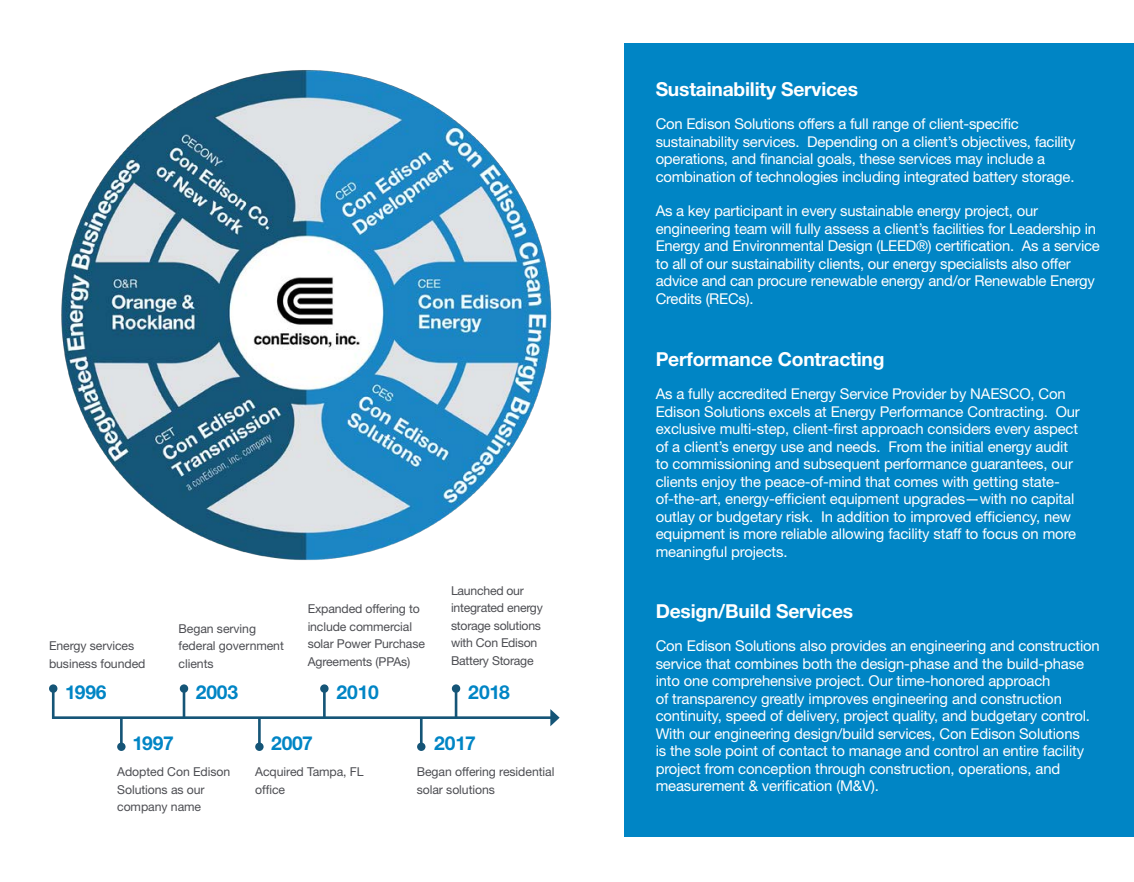
<style>
.page{position:relative;width:1134px;height:882px;background:#fff}
.page>*{position:absolute;margin:0;border:0;box-sizing:border-box;transform-origin:0 0}
.t1{font:700 19.25px "Helvetica Neue LT Pro";letter-spacing:-.01em;color:#fff}
.t2{font:700 19.25px "Helvetica Neue LT Pro";letter-spacing:-.01em;color:#0085c5}
.t3{font:14.88px/17.5px "Helvetica Neue LT Pro";letter-spacing:-.01em;color:#fff}
.t4{font:12.25px/17.5px "Helvetica Neue LT Pro";letter-spacing:-.005em;color:#4d4e53}
</style>
<div class="page">
<div style="left:625px;top:43px;width:509px;height:794px;background:#0085c5"></div>
<img style="left:61px;top:70px;width:491px;height:490px">
<hr style="left:53px;top:716px;width:499px;height:3px;background:#155577">
<svg style="left:550px;top:709px;width:10px;height:17px"></svg>
<hr style="left:120px;top:718px;width:3px;height:29px;background:#155577">
<div style="left:117px;top:743px;width:9px;height:8px;background:#155577;border-radius:50%"></div>
<hr style="left:52px;top:689px;width:3px;height:30px;background:#155577">
<div style="left:49px;top:684px;width:8px;height:9px;background:#155577;border-radius:50%"></div>
<hr style="left:258px;top:718px;width:3px;height:29px;background:#155577">
<div style="left:255px;top:743px;width:9px;height:8px;background:#155577;border-radius:50%"></div>
<hr style="left:183px;top:689px;width:2px;height:29px;background:#155577">
<div style="left:180px;top:684px;width:8px;height:9px;background:#155577;border-radius:50%"></div>
<hr style="left:323px;top:689px;width:3px;height:29px;background:#155577">
<div style="left:320px;top:684px;width:9px;height:9px;background:#155577;border-radius:50%"></div>
<hr style="left:420px;top:718px;width:3px;height:29px;background:#155577">
<div style="left:417px;top:743px;width:8px;height:8px;background:#155577;border-radius:50%"></div>
<hr style="left:455px;top:689px;width:2px;height:29px;background:#155577">
<div style="left:452px;top:684px;width:8px;height:9px;background:#155577;border-radius:50%"></div>
<p class="t4" style="left:49px;top:637px;width:98px">Energy services business founded</p>
<p class="t4" style="left:179px;top:620px;width:107px">Began serving federal government clients</p>
<p class="t4" style="left:308px;top:600px;width:119px">Expanded offering to include commercial solar Power Purchase<br>Agreements (PPAs)</p>
<p class="t4" style="left:451px;top:581px;width:93px">Launched our integrated energy storage solutions with Con Edison<br>Battery Storage</p>
<p class="t2" style="left:65px;top:680px;width:43px">1996</p>
<p class="t2" style="left:196px;top:680px;width:44px">2003</p>
<p class="t2" style="left:336px;top:680px;width:44px">2010</p>
<p class="t2" style="left:468px;top:680px;width:43px">2018</p>
<p class="t2" style="left:133px;top:731px;width:43px">1997</p>
<p class="t2" style="left:271px;top:731px;width:43px">2007</p>
<p class="t2" style="left:434px;top:731px;width:43px">2017</p>
<p class="t4" style="left:117px;top:763px;width:115px">Adopted Con Edison<br>Solutions as our company name</p>
<p class="t4" style="left:255px;top:763px;width:110px">Acquired Tampa, FL office</p>
<p class="t4" style="left:417px;top:763px;width:139px">Began offering residential solar solutions</p>
<p class="t1" style="left:656px;top:77px;width:204px">Sustainability Services</p>
<p class="t3" style="left:656px;top:115px;width:421px">Con Edison Solutions offers a full range of client-specific sustainability services. Depending on a client’s objectives, facility operations, and financial goals, these services may include a combination of technologies including integrated battery storage.</p>
<p class="t3" style="left:656px;top:202px;width:446px">As a key participant in every sustainable energy project, our engineering team will fully assess a client’s facilities for Leadership in Energy and Environmental Design (LEED®) certification. As a service to all of our sustainability clients, our energy specialists also offer advice and can procure renewable energy and/or Renewable Energy Credits (RECs).</p>
<p class="t1" style="left:656px;top:347px;width:230px">Performance Contracting</p>
<p class="t3" style="left:656px;top:385px;width:426px">As a fully accredited Energy Service Provider by NAESCO, Con Edison Solutions excels at Energy Performance Contracting. Our exclusive multi-step, client-first approach considers every aspect of a client’s energy use and needs. From the initial energy audit to commissioning and subsequent performance guarantees, our clients enjoy the peace-of-mind that comes with getting state&shy;of-the-art, energy-efficient equipment upgrades—with no capital outlay or budgetary risk. In addition to improved efficiency, new equipment is more reliable allowing facility staff to focus on more meaningful projects.</p>
<p class="t1" style="left:656px;top:599px;width:199px">Design/Build Services</p>
<p class="t3" style="left:656px;top:637px;width:446px">Con Edison Solutions also provides an engineering and construction service that combines both the design-phase and the build-phase into one comprehensive project. Our time-honored approach<br>of transparency greatly improves engineering and construction continuity, speed of delivery, project quality, and budgetary control.<br>With our engineering design/build services, Con Edison Solutions<br>is the sole point of contact to manage and control an entire facility project from conception through construction, operations, and measurement &amp; verification (M&amp;V).</p>
</div>
